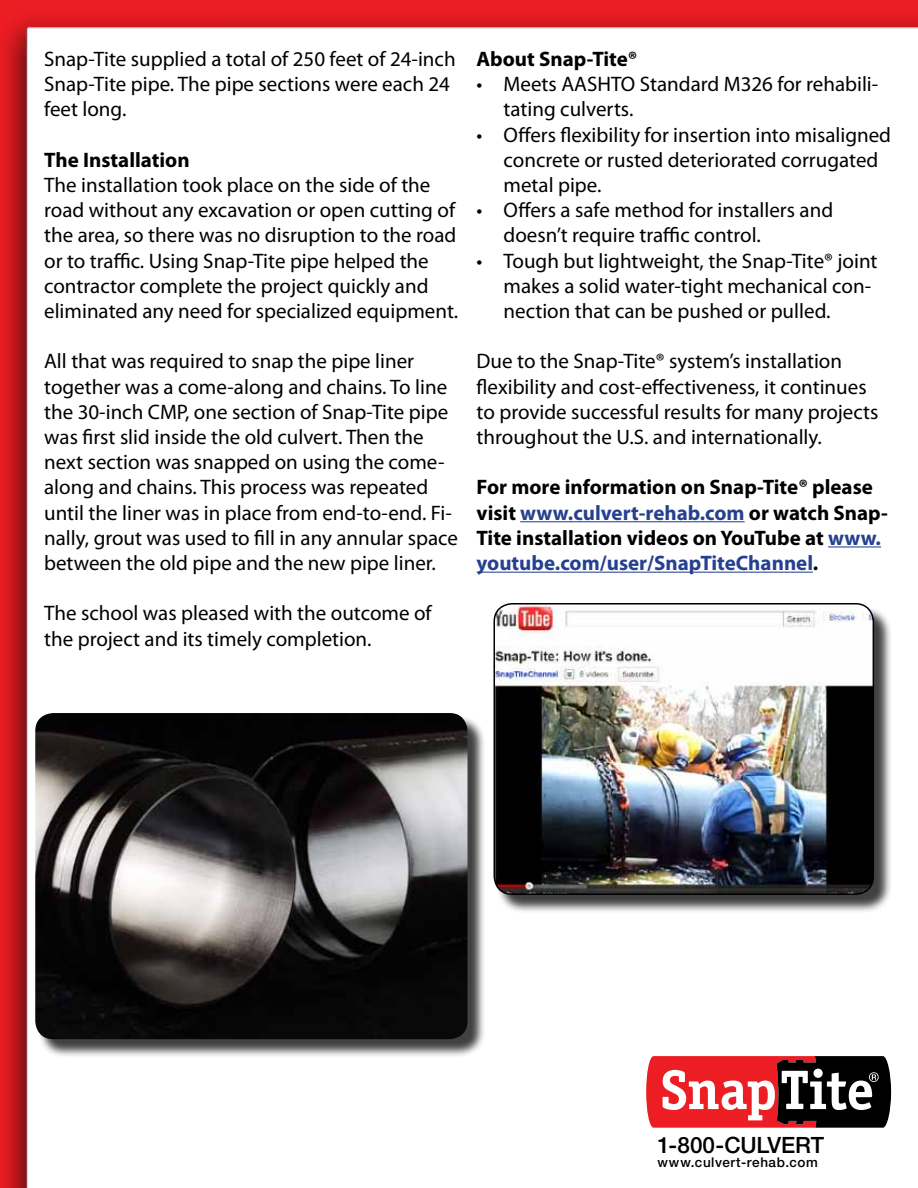
<style>
.page{position:relative;width:918px;height:1188px;background:#fff}
.page>*{position:absolute;margin:0;border:0;box-sizing:border-box;transform-origin:0 0}
.t1{font:500 22.5px "Helvetica Neue LT Std";letter-spacing:-.01em;color:#000}
.t2{font:21px/25.2px "Myriad Pro";color:#000}
.t3{font:700 21px/25.2px "Myriad Pro";color:#000}
.t4{font:500 13.5px "Helvetica Neue LT Std";letter-spacing:.045em;color:#000}
.s1{color:#25408f}
</style>
<div class="page">
<img style="left:0;top:0;width:918px;height:1188px">
<svg style="left:646px;top:1056px;width:245px;height:72px"></svg>
<hr style="left:520px;top:521px;width:225px;height:1px;background:#25408f">
<hr style="left:828px;top:546px;width:53px;height:1px;background:#25408f">
<hr style="left:477px;top:572px;width:336px;height:1px;background:#25408f">
<div style="left:496px;top:605px;width:397px;height:309px;background:#000;opacity:.75"></div>
<img style="left:494px;top:604px;width:379px;height:290px">
<div style="left:494px;top:603px;width:380px;height:292px;border:2px solid #000;border-radius:18px"></div>
<div style="left:38px;top:715px;width:448px;height:343px;background:#000;opacity:.75"></div>
<img style="left:35px;top:713px;width:433px;height:326px">
<p class="t2" style="left:44px;top:46px;width:413px">Snap-Tite supplied a total of 250 feet of 24-inch<br>Snap-Tite pipe. The pipe sections were each 24 feet long.</p>
<p class="t3" style="left:44px;top:147px;width:147px">The Installation</p>
<p class="t2" style="left:44px;top:172px;width:416px">The installation took place on the side of the road without any excavation or open cutting of the area, so there was no disruption to the road or to traffic. Using Snap-Tite pipe helped the contractor complete the project quickly and eliminated any need for specialized equipment.</p>
<p class="t2" style="left:44px;top:348px;width:415px">All that was required to snap the pipe liner together was a come-along and chains. To line the 30-inch CMP, one section of Snap-Tite pipe was first slid inside the old culvert. Then the next section was snapped on using the come&shy;along and chains. This process was repeated until the liner was in place from end-to-end. Fi&shy;nally, grout was used to fill in any annular space between the old pipe and the new pipe liner.</p>
<p class="t2" style="left:44px;top:600px;width:389px">The school was pleased with the outcome of the project and its timely completion.</p>
<p class="t3" style="left:477px;top:46px;width:162px">About Snap-Tite®</p>
<p class="t2" style="left:504px;top:71px;width:376px;text-indent:-27px">• Meets AASHTO Standard M326 for rehabili&shy;tating culverts.</p>
<p class="t2" style="left:504px;top:122px;width:389px;text-indent:-27px">• Offers flexibility for insertion into misaligned concrete or rusted deteriorated corrugated metal pipe.</p>
<p class="t2" style="left:504px;top:197px;width:331px;text-indent:-27px">• Offers a safe method for installers and doesn’t require traffic control.</p>
<p class="t2" style="left:504px;top:248px;width:375px;text-indent:-27px">• Tough but lightweight, the Snap-Tite® joint makes a solid water-tight mechanical con&shy;nection that can be pushed or pulled.</p>
<p class="t2" style="left:477px;top:348px;width:403px">Due to the Snap-Tite® system’s installation flexibility and cost-effectiveness, it continues to provide successful results for many projects throughout the U.S. and internationally.</p>
<p class="t3" style="left:477px;top:474px;width:413px">For more information on Snap-Tite® please visit <span class="s1">www.culvert-rehab.com</span> or watch Snap-Tite installation videos on YouTube at <span class="s1">www. youtube.com/user/SnapTiteChannel</span>.</p>
<p class="t1" style="left:658px;top:1131px;width:168px">1-800-CULVERT</p>
<p class="t4" style="left:658px;top:1154px;width:162px">www.culvert-rehab.com</p>
</div>
